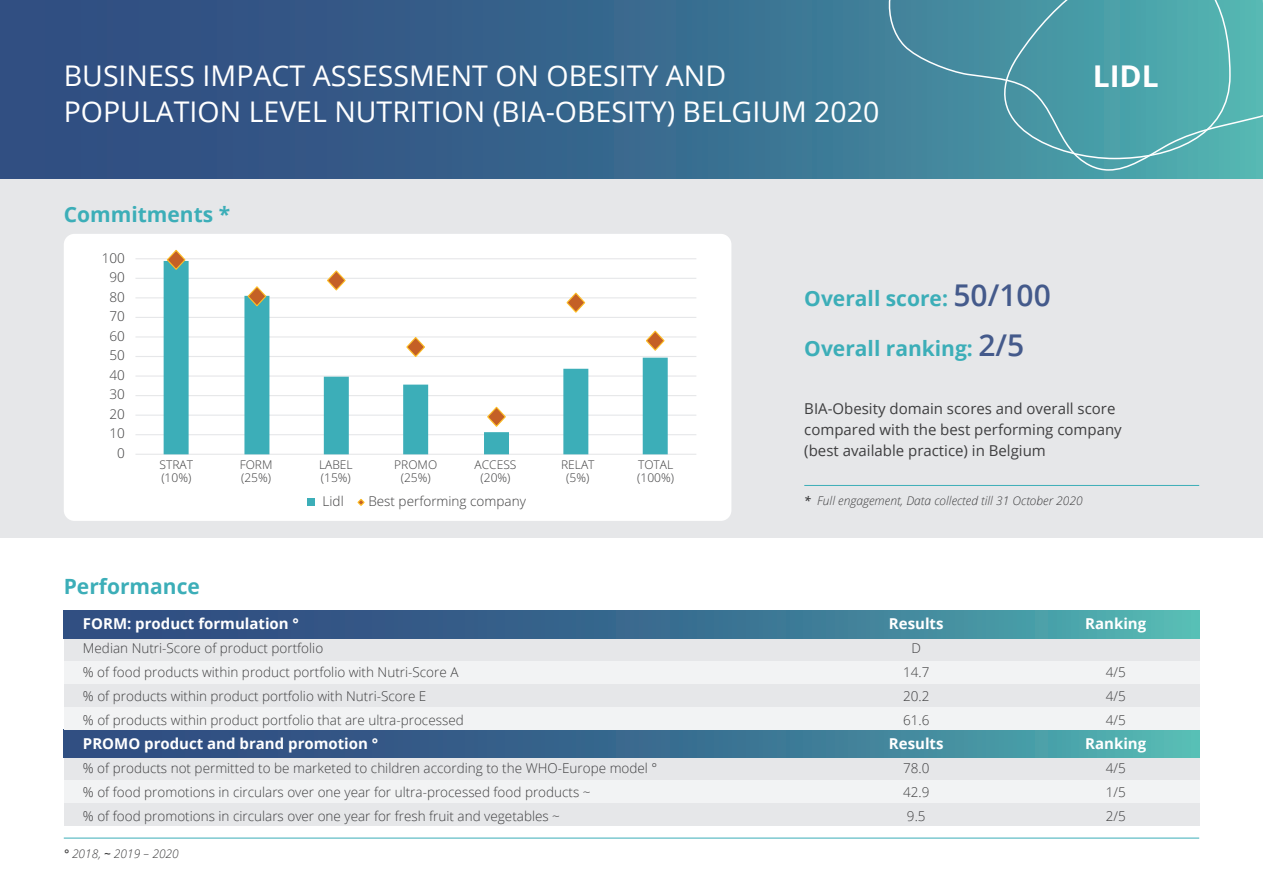
<style>
.page{position:relative;width:1263px;height:893px;background:#fff}
.page>*{position:absolute;margin:0;border:0;box-sizing:border-box;transform-origin:0 0}
.t1{font:700 30px "Open Sans";color:#fff}
.t2{font:28.5px/36px "Open Sans";color:#fff}
.t3{font:700 21px "Open Sans";color:#3caeb8}
.t4{font:15px/21px "Open Sans";color:#3e3e3f}
.t5{font:700 15px "Open Sans";color:#fff}
.t6{font:300 13.5px/19.5px "Open Sans";color:#3e3e3f;text-align:right}
.t7{font:300 12px/13.5px "Open Sans";color:#3e3e3f}
.t8{font:italic 300 12px "Open Sans";color:#3e3e3f}
.s1{font-weight:600;font-size:30px;color:#445a8b}
.s2{font-weight:600}
</style>
<div class="page">
<div style="left:0;top:177px;width:1263px;height:361px;background:#e6e7e9"></div>
<svg style="left:0;top:0;width:1263px;height:179px;background:#36618a"></svg>
<hr style="left:64px;top:838px;width:1135px;height:1px;background:#3caeb8">
<hr style="left:804px;top:485px;width:395px;height:1px;background:#3caeb8">
<div style="left:64px;top:234px;width:667px;height:287px;background:#fff;border-radius:11px"></div>
<hr style="left:135px;top:434px;width:561px;height:1px;background:#e6e7e9">
<hr style="left:135px;top:415px;width:561px;height:1px;background:#e6e7e9">
<hr style="left:135px;top:395px;width:561px;height:1px;background:#e6e7e9">
<hr style="left:135px;top:375px;width:561px;height:2px;background:#e6e7e9">
<hr style="left:135px;top:356px;width:561px;height:1px;background:#e6e7e9">
<hr style="left:135px;top:336px;width:561px;height:1px;background:#e6e7e9">
<hr style="left:135px;top:317px;width:561px;height:1px;background:#e6e7e9">
<hr style="left:135px;top:297px;width:561px;height:1px;background:#e6e7e9">
<hr style="left:135px;top:278px;width:561px;height:1px;background:#e6e7e9">
<hr style="left:135px;top:258px;width:561px;height:1px;background:#e6e7e9">
<hr style="left:135px;top:454px;width:561px;height:1px;background:#e6e7e9">
<div style="left:308px;top:499px;width:7px;height:7px;background:#3caeb8"></div>
<svg style="left:357px;top:499px;width:8px;height:7px"></svg>
<svg style="left:164px;top:261px;width:504px;height:193px"></svg>
<svg style="left:166px;top:250px;width:20px;height:21px"></svg>
<svg style="left:247px;top:285px;width:20px;height:22px"></svg>
<svg style="left:326px;top:269px;width:21px;height:23px"></svg>
<svg style="left:405px;top:336px;width:21px;height:22px"></svg>
<svg style="left:486px;top:406px;width:21px;height:22px"></svg>
<svg style="left:565px;top:292px;width:21px;height:22px"></svg>
<svg style="left:645px;top:330px;width:21px;height:22px"></svg>
<div style="left:64px;top:638px;width:1135px;height:23px;background:#e6e7e9"></div>
<div style="left:64px;top:757px;width:1135px;height:23px;background:#e6e7e9"></div>
<div style="left:64px;top:684px;width:1135px;height:23px;background:#e6e7e9"></div>
<div style="left:64px;top:803px;width:1135px;height:22px;background:#e6e7e9"></div>
<svg style="left:64px;top:610px;width:1135px;height:28px;background:#3c7393"></svg>
<svg style="left:64px;top:729px;width:1135px;height:28px;background:#427796"></svg>
<div style="left:64px;top:661px;width:1135px;height:23px;background:#f2f3f4"></div>
<div style="left:64px;top:780px;width:1135px;height:23px;background:#f2f3f4"></div>
<div style="left:64px;top:707px;width:1135px;height:22px;background:#f2f3f4"></div>
<svg style="left:881px;top:0;width:382px;height:171px;background:#4b96a4"></svg>
<svg style="left:970px;top:0;width:261px;height:160px;background:#4ea0a9"></svg>
<h2 class="t2" style="left:64px;top:57px;width:817px">BUSINESS IMPACT ASSESSMENT ON OBESITY AND<br>POPULATION LEVEL NUTRITION (BIA-OBESITY) BELGIUM 2020</h2>
<h1 class="t1" style="left:1093px;top:55px;width:68px">LIDL</h1>
<h3 class="t3" style="left:64px;top:199px;width:168px">Commitments *</h3>
<p class="t6" style="left:102px;top:247px;width:25px">100<br>90<br>80<br>70<br>60<br>50<br>40<br>30<br>20<br>10<br>0</p>
<p class="t7" style="left:160px;top:457px;width:35px">STRAT (10%)</p>
<p class="t7" style="left:240px;top:457px;width:34px">FORM (25%)</p>
<p class="t7" style="left:319px;top:457px;width:35px">LABEL (15%)</p>
<p class="t7" style="left:394px;top:457px;width:44px;text-align:center">PROMO (25%)</p>
<p class="t7" style="left:475px;top:457px;width:43px;text-align:center">ACCESS (20%)</p>
<p class="t7" style="left:561px;top:457px;width:35px;text-align:center">RELAT (5%)</p>
<p class="t7" style="left:637px;top:457px;width:38px">TOTAL (100%)</p>
<p class="t6" style="left:323px;top:491px;width:23px">Lidl</p>
<p class="t6" style="left:368px;top:491px;width:159px">Best performing company</p>
<h3 class="t3" style="left:804px;top:283px;width:248px">Overall score: <span class="s1">50/100</span></h3>
<h3 class="t3" style="left:804px;top:334px;width:222px">Overall ranking: <span class="s1">2/5</span></h3>
<p class="t4" style="left:804px;top:398px;width:319px">BIA-Obesity domain scores and overall score compared with the best performing company (best available practice) in Belgium</p>
<p class="t8" style="left:804px;top:492px;width:280px"><span class="s2">*</span> Full engagement, Data collected till 31 October 2020</p>
<h3 class="t3" style="left:64px;top:571px;width:138px">Performance</h3>
<p class="t5" style="left:83px;top:613px;width:218px">FORM: product formulation °</p>
<p class="t5" style="left:889px;top:613px;width:56px">Results</p>
<p class="t5" style="left:1085px;top:613px;width:63px">Ranking</p>
<p class="t6" style="left:83px;top:638px;width:242px">Median Nutri-Score of product portfolio</p>
<p class="t6" style="left:911px;top:638px;width:11px">D</p>
<p class="t6" style="left:83px;top:662px;width:377px">% of food products within product portfolio with Nutri-Score A</p>
<p class="t6" style="left:903px;top:662px;width:28px">14.7</p>
<p class="t6" style="left:1106px;top:662px;width:22px">4/5</p>
<p class="t6" style="left:83px;top:686px;width:345px">% of products within product portfolio with Nutri-Score E</p>
<p class="t6" style="left:903px;top:686px;width:28px">20.2</p>
<p class="t6" style="left:1106px;top:686px;width:22px">4/5</p>
<p class="t6" style="left:83px;top:710px;width:382px">% of products within product portfolio that are ultra-processed</p>
<p class="t6" style="left:903px;top:710px;width:28px">61.6</p>
<p class="t6" style="left:1106px;top:710px;width:22px">4/5</p>
<p class="t5" style="left:83px;top:733px;width:297px">PROMO product and brand promotion °</p>
<p class="t5" style="left:889px;top:733px;width:56px">Results</p>
<p class="t5" style="left:1085px;top:733px;width:63px">Ranking</p>
<p class="t6" style="left:83px;top:758px;width:576px">% of products not permitted to be marketed to children according to the WHO-Europe model °</p>
<p class="t6" style="left:903px;top:758px;width:28px">78.0</p>
<p class="t6" style="left:1106px;top:758px;width:22px">4/5</p>
<p class="t6" style="left:83px;top:782px;width:509px">% of food promotions in circulars over one year for ultra-processed food products ~</p>
<p class="t6" style="left:903px;top:782px;width:28px">42.9</p>
<p class="t6" style="left:1106px;top:782px;width:22px">1/5</p>
<p class="t6" style="left:83px;top:806px;width:479px">% of food promotions in circulars over one year for fresh fruit and vegetables ~</p>
<p class="t6" style="left:907px;top:806px;width:20px">9.5</p>
<p class="t6" style="left:1106px;top:806px;width:22px">2/5</p>
<p class="t8" style="left:64px;top:845px;width:117px"><span class="s2">°</span> 2018, <span class="s2">~</span> 2019 – 2020</p>
</div>
